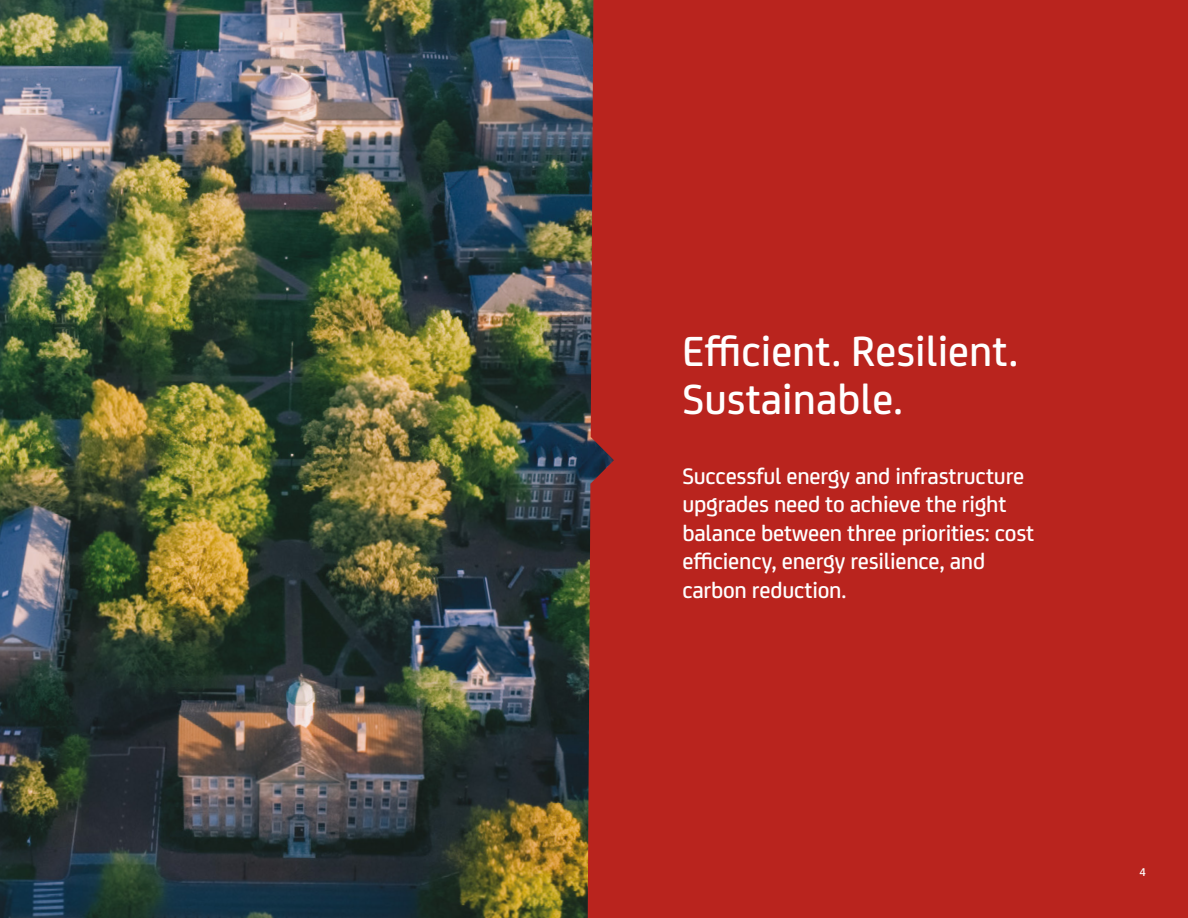
<style>
.page{position:relative;width:1188px;height:918px;background:#b9241e}
.page>*{position:absolute;margin:0;border:0;box-sizing:border-box;transform-origin:0 0}
.t1{font:500 45px/48px "FS Joey Pro";color:#fff}
.t2{font:500 24px/28.5px "FS Joey Pro";letter-spacing:-.01em;color:#fff}
.t3{font:500 12px "FS Joey Pro";color:#fff}
</style>
<div class="page">
<img style="left:0;top:0;width:614px;height:918px">
<h1 class="t1" style="left:683px;top:324px;width:337px">Efficient. Resilient.<br>Sustainable.</h1>
<p class="t2" style="left:682px;top:460px;width:353px">Successful energy and infrastructure upgrades need to achieve the right balance between three priorities: cost efficiency, energy resilience, and carbon reduction.</p>
<p class="t3" style="left:1140px;top:863px;width:8px">4</p>
</div>
